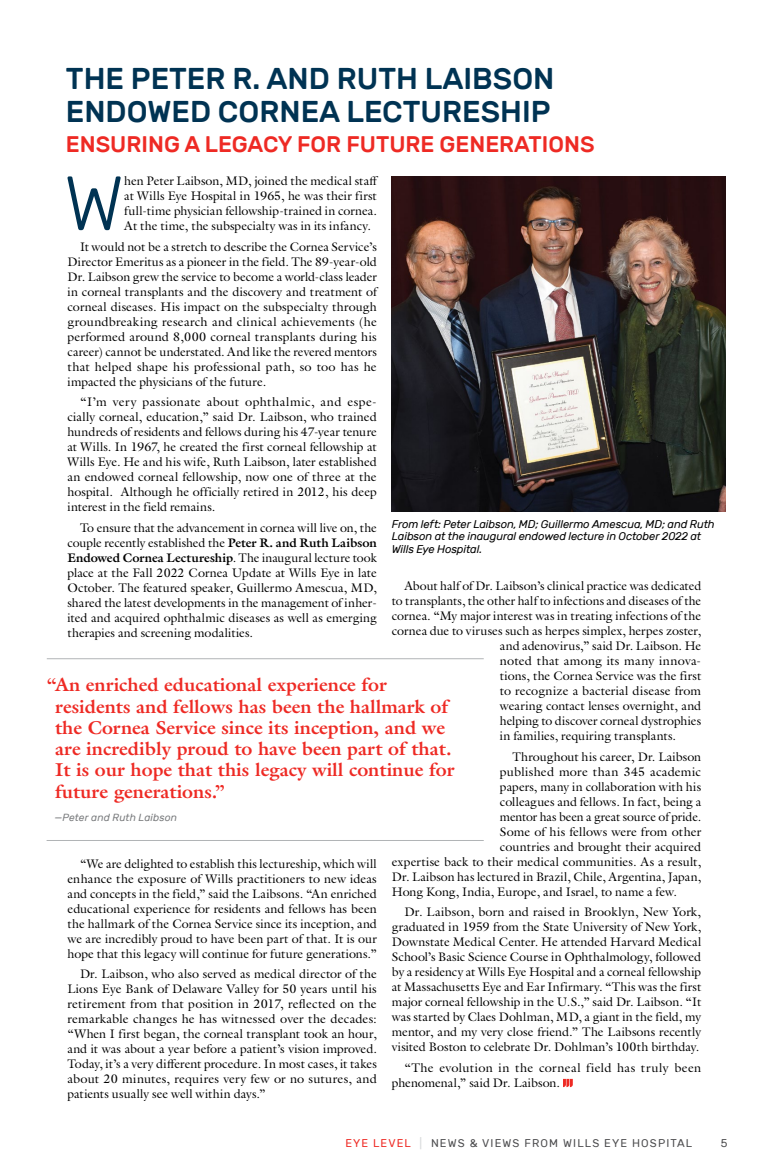
<style>
.page{position:relative;width:765px;height:1170px;background:#fff}
.page>*{position:absolute;margin:0;border:0;box-sizing:border-box;transform-origin:0 0}
.t1{font:300 76.75px "Rubik";color:#003353}
.t2{font:500 30px/32.5px "Rubik";color:#003353}
.t3{font:500 22.5px "Rubik";color:#ee2a24}
.t4{font:700 18.75px/21.2px "Galliard Pro";color:#ee2a24}
.t5{font:12.5px/15px "Galliard Pro";letter-spacing:.005em;color:#000;text-align:justify}
.t6{font:italic 11.25px/12.5px "Rubik";letter-spacing:-.01em;color:#000}
.t7{font:11.25px "Rubik";letter-spacing:.1em;color:#4d4d4f}
.t8{font:italic 10.25px "Rubik";letter-spacing:.01em;color:#797b7d}
.s1{font-weight:700}
.s2{color:#ee2a24}
.s3{color:#d7d9da}
</style>
<div class="page">
<svg style="left:563px;top:1079px;width:10px;height:8px"></svg>
<hr style="left:47px;top:658px;width:437px;height:1px;background:#b1b4b6">
<hr style="left:47px;top:840px;width:437px;height:1px;background:#b1b4b6">
<img style="left:392px;top:176px;width:334px;height:335px">
<h2 class="t2" style="left:66px;top:63px;width:490px">THE PETER R. AND RUTH LAIBSON<br>ENDOWED CORNEA LECTURESHIP</h2>
<h3 class="t3" style="left:66px;top:132px;width:530px">ENSURING A LEGACY FOR FUTURE GENERATIONS</h3>
<h1 class="t1" style="left:64px;top:161px;width:62px">W</h1>
<p class="t5" style="left:124px;top:173px;width:256px;text-align:left">hen Peter Laibson, MD, joined the medical staff at Wills Eye Hospital in 1965, he was their first full-time physician fellowship-trained in cornea.<br>At the time, the subspecialty was in its infancy.</p>
<p class="t5" style="left:68px;top:239px;width:311px;text-indent:12px">It would not be a stretch to describe the Cornea Service’s Director Emeritus as a pioneer in the field. The 89-year-old Dr. Laibson grew the service to become a world-class leader in corneal transplants and the discovery and treatment of corneal diseases. His impact on the subspecialty through groundbreaking research and clinical achievements (he performed around 8,000 corneal transplants during his career) cannot be understated. And like the revered mentors that helped shape his professional path, so too has he impacted the physicians of the future.</p>
<p class="t5" style="left:68px;top:394px;width:311px;text-indent:12px">“I’m very passionate about ophthalmic, and espe&shy;cially corneal, education,” said Dr. Laibson, who trained hundreds of residents and fellows during his 47-year tenure at Wills. In 1967, he created the first corneal fellowship at Wills Eye. He and his wife, Ruth Laibson, later established an endowed corneal fellowship, now one of three at the hospital. Although he officially retired in 2012, his deep interest in the field remains.</p>
<p class="t5" style="left:68px;top:520px;width:311px;text-indent:12px">To ensure that the advancement in cornea will live on, the couple recently established the <span class="s1">Peter R. and Ruth Laibson Endowed Cornea Lectureship</span>. The inaugural lecture took place at the Fall 2022 Cornea Update at Wills Eye in late October. The featured speaker, Guillermo Amescua, MD, shared the latest developments in the management of inher&shy;ited and acquired ophthalmic diseases as well as emerging therapies and screening modalities.</p>
<p class="t6" style="left:392px;top:518px;width:324px">From left: Peter Laibson, MD; Guillermo Amescua, MD; and Ruth<br>Laibson at the inaugural endowed lecture in October 2022 at<br>Wills Eye Hospital.</p>
<p class="t5" style="left:404px;top:578px;width:298px">About half of Dr. Laibson’s clinical practice was dedicated</p>
<p class="t5" style="left:392px;top:593px;width:311px">to transplants, the other half to infections and diseases of the</p>
<p class="t5" style="left:392px;top:608px;width:311px">cornea. “My major interest was in treating infections of the</p>
<p class="t5" style="left:392px;top:623px;width:311px">cornea due to viruses such as herpes simplex, herpes zoster,</p>
<p class="t5" style="left:500px;top:638px;width:203px">and adenovirus,” said Dr. Laibson. He</p>
<p class="t5" style="left:500px;top:653px;width:203px">noted that among its many innova-</p>
<p class="t5" style="left:500px;top:668px;width:203px">tions, the Cornea Service was the first</p>
<p class="t5" style="left:500px;top:683px;width:203px">to recognize a bacterial disease from</p>
<p class="t5" style="left:500px;top:698px;width:203px">wearing contact lenses overnight, and</p>
<p class="t5" style="left:500px;top:713px;width:203px">helping to discover corneal dystrophies</p>
<p class="t5" style="left:500px;top:728px;width:178px">in families, requiring transplants.</p>
<p class="t5" style="left:512px;top:749px;width:190px">Throughout his career, Dr. Laibson</p>
<p class="t5" style="left:500px;top:764px;width:203px">published more than 345 academic</p>
<p class="t5" style="left:500px;top:779px;width:203px">papers, many in collaboration with his</p>
<p class="t5" style="left:500px;top:794px;width:203px">colleagues and fellows. In fact, being a</p>
<p class="t5" style="left:500px;top:809px;width:203px">mentor has been a great source of pride.</p>
<p class="t5" style="left:500px;top:824px;width:203px">Some of his fellows were from other</p>
<p class="t5" style="left:500px;top:839px;width:203px">countries and brought their acquired</p>
<p class="t5" style="left:392px;top:854px;width:311px">expertise back to their medical communities. As a result,</p>
<p class="t5" style="left:392px;top:869px;width:311px">Dr. Laibson has lectured in Brazil, Chile, Argentina, Japan,</p>
<p class="t5" style="left:392px;top:884px;width:286px">Hong Kong, India, Europe, and Israel, to name a few.</p>
<p class="t5" style="left:392px;top:904px;width:311px;text-indent:12px">Dr. Laibson, born and raised in Brooklyn, New York, graduated in 1959 from the State University of New York, Downstate Medical Center. He attended Harvard Medical School’s Basic Science Course in Ophthalmology, followed by a residency at Wills Eye Hospital and a corneal fellowship at Massachusetts Eye and Ear Infirmary. “This was the first major corneal fellowship in the U.S.,” said Dr. Laibson. “It was started by Claes Dohlman, MD, a giant in the field, my mentor, and my very close friend.” The Laibsons recently visited Boston to celebrate Dr. Dohlman’s 100th birthday.</p>
<p class="t5" style="left:392px;top:1060px;width:311px;text-indent:12px">“The evolution in the corneal field has truly been phenomenal,” said Dr. Laibson.</p>
<p class="t4" style="left:55px;top:674px;width:401px;text-indent:-8px">“An enriched educational experience for residents and fellows has been the hallmark of the Cornea Service since its inception, and we are incredibly proud to have been part of that.<br>It is our hope that this legacy will continue for future generations.”</p>
<p class="t8" style="left:54px;top:812px;width:124px">—Peter and Ruth Laibson</p>
<p class="t5" style="left:68px;top:856px;width:311px;text-indent:12px">“We are delighted to establish this lectureship, which will enhance the exposure of Wills practitioners to new ideas and concepts in the field,” said the Laibsons. “An enriched educational experience for residents and fellows has been the hallmark of the Cornea Service since its inception, and we are incredibly proud to have been part of that. It is our hope that this legacy will continue for future generations.”</p>
<p class="t5" style="left:68px;top:966px;width:311px;text-indent:12px">Dr. Laibson, who also served as medical director of the Lions Eye Bank of Delaware Valley for 50 years until his retirement from that position in 2017, reflected on the remarkable changes he has witnessed over the decades: “When I first began, the corneal transplant took an hour, and it was about a year before a patient’s vision improved.<br>Today, it’s a very different procedure. In most cases, it takes about 20 minutes, requires very few or no sutures, and patients usually see well within days.”</p>
<p class="t7" style="left:345px;top:1137px;width:348px"><span class="s2">EYE LEVEL</span> <span class="s3">|</span> NEWS &amp; VIEWS FROM WILLS EYE HOSPITAL</p>
<p class="t7" style="left:721px;top:1137px;width:8px">5</p>
</div>
